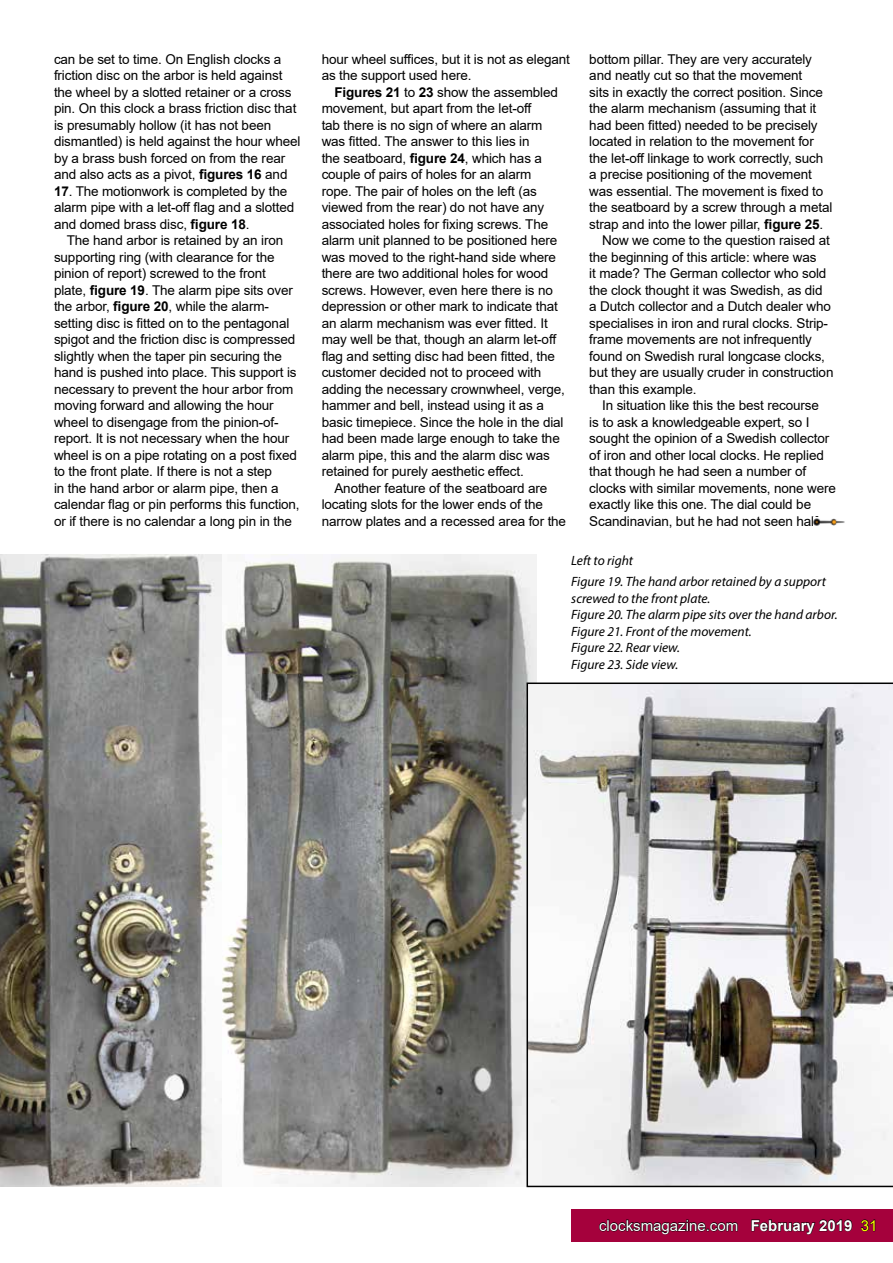
<style>
.page{position:relative;width:893px;height:1263px;background:#fff}
.page>*{position:absolute;margin:0;border:0;box-sizing:border-box;transform-origin:0 0}
.t1{font:15px "Arial";color:#fff}
.t2{font:13.5px/16.5px "Arial";letter-spacing:-.01em;color:#000}
.t3{font:italic 13.5px/16.5px "Myriad Pro";color:#000}
.s1{font-weight:700}
.s2{color:#ff0}
</style>
<div class="page">
<div style="left:571px;top:1209px;width:322px;height:32px;background:#a5013c"></div>
<svg style="left:599px;top:1219px;width:139px;height:16px"></svg>
<svg style="left:751px;top:1219px;width:101px;height:16px"></svg>
<svg style="left:861px;top:1219px;width:14px;height:13px"></svg>
<img style="left:0;top:555px;width:536px;height:631px">
<svg style="left:526px;top:682px;width:367px;height:505px"></svg>
<img style="left:813px;top:518px;width:32px;height:8px">
<p class="t2" style="left:54px;top:51px;width:248px">can be set to time. On English clocks a friction disc on the arbor is held against the wheel by a slotted retainer or a cross pin. On this clock a brass friction disc that is presumably hollow (it has not been dismantled) is held against the hour wheel by a brass bush forced on from the rear and also acts as a pivot, <span class="s1">figures 16</span> and</p>
<p class="t2" style="left:54px;top:183px;width:242px"><span class="s1">17</span>. The motionwork is completed by the alarm pipe with a let-off flag and a slotted and domed brass disc, <span class="s1">figure 18</span>.</p>
<p class="t2" style="left:54px;top:232px;width:247px;text-indent:13px">The hand arbor is retained by an iron supporting ring (with clearance for the pinion of report) screwed to the front plate, <span class="s1">figure 19</span>. The alarm pipe sits over the arbor, <span class="s1">figure 20</span>, while the alarm&shy;setting disc is fitted on to the pentagonal spigot and the friction disc is compressed slightly when the taper pin securing the hand is pushed into place. This support is necessary to prevent the hour arbor from moving forward and allowing the hour wheel to disengage from the pinion-of&shy;report. It is not necessary when the hour wheel is on a pipe rotating on a post fixed to the front plate. If there is not a step<br>in the hand arbor or alarm pipe, then a calendar flag or pin performs this function, or if there is no calendar a long pin in the</p>
<p class="t2" style="left:322px;top:51px;width:250px">hour wheel suffices, but it is not as elegant as the support used here.</p>
<p class="t2" style="left:322px;top:84px;width:245px;text-indent:13px"><span class="s1">Figures 21</span> to <span class="s1">23</span> show the assembled movement, but apart from the let-off<br>tab there is no sign of where an alarm was fitted. The answer to this lies in<br>the seatboard, <span class="s1">figure 24</span>, which has a couple of pairs of holes for an alarm rope. The pair of holes on the left (as viewed from the rear) do not have any associated holes for fixing screws. The alarm unit planned to be positioned here was moved to the right-hand side where there are two additional holes for wood screws. However, even here there is no depression or other mark to indicate that an alarm mechanism was ever fitted. It may well be that, though an alarm let-off flag and setting disc had been fitted, the customer decided not to proceed with adding the necessary crownwheel, verge, hammer and bell, instead using it as a basic timepiece. Since the hole in the dial had been made large enough to take the alarm pipe, this and the alarm disc was retained for purely aesthetic effect.</p>
<p class="t2" style="left:322px;top:480px;width:246px;text-indent:13px">Another feature of the seatboard are locating slots for the lower ends of the narrow plates and a recessed area for the</p>
<p class="t2" style="left:589px;top:51px;width:224px">bottom pillar. They are very accurately</p>
<p class="t2" style="left:589px;top:67px;width:215px">and neatly cut so that the movement</p>
<p class="t2" style="left:589px;top:84px;width:235px">sits in exactly the correct position. Since</p>
<p class="t2" style="left:589px;top:100px;width:228px">the alarm mechanism (assuming that it</p>
<p class="t2" style="left:589px;top:117px;width:230px">had been fitted) needed to be precisely</p>
<p class="t2" style="left:589px;top:133px;width:226px">located in relation to the movement for</p>
<p class="t2" style="left:589px;top:150px;width:236px">the let-off linkage to work correctly, such</p>
<p class="t2" style="left:589px;top:166px;width:224px">a precise positioning of the movement</p>
<p class="t2" style="left:589px;top:183px;width:236px">was essential. The movement is fixed to</p>
<p class="t2" style="left:589px;top:199px;width:245px">the seatboard by a screw through a metal</p>
<p class="t2" style="left:589px;top:216px;width:235px">strap and into the lower pillar, <span class="s1">figure 25</span>.</p>
<p class="t2" style="left:602px;top:232px;width:229px">Now we come to the question raised at</p>
<p class="t2" style="left:589px;top:249px;width:229px">the beginning of this article: where was</p>
<p class="t2" style="left:589px;top:265px;width:239px">it made? The German collector who sold</p>
<p class="t2" style="left:589px;top:282px;width:235px">the clock thought it was Swedish, as did</p>
<p class="t2" style="left:589px;top:298px;width:243px">a Dutch collector and a Dutch dealer who</p>
<p class="t2" style="left:589px;top:315px;width:240px">specialises in iron and rural clocks. Strip-</p>
<p class="t2" style="left:589px;top:331px;width:224px">frame movements are not infrequently</p>
<p class="t2" style="left:589px;top:348px;width:237px">found on Swedish rural longcase clocks,</p>
<p class="t2" style="left:589px;top:364px;width:246px">but they are usually cruder in construction</p>
<p class="t2" style="left:589px;top:381px;width:109px">than this example.</p>
<p class="t2" style="left:602px;top:397px;width:218px">In situation like this the best recourse</p>
<p class="t2" style="left:589px;top:414px;width:222px">is to ask a knowledgeable expert, so I</p>
<p class="t2" style="left:589px;top:430px;width:241px">sought the opinion of a Swedish collector</p>
<p class="t2" style="left:589px;top:447px;width:236px">of iron and other local clocks. He replied</p>
<p class="t2" style="left:589px;top:463px;width:218px">that though he had seen a number of</p>
<p class="t2" style="left:589px;top:480px;width:248px">clocks with similar movements, none were</p>
<p class="t2" style="left:589px;top:496px;width:223px">exactly like this one. The dial could be</p>
<p class="t2" style="left:589px;top:513px;width:234px">Scandinavian, but he had not seen half-</p>
<p class="t3" style="left:571px;top:550px;width:256px;line-height:21px">Left to right<br>Figure 19. The hand arbor retained by a support</p>
<p class="t3" style="left:571px;top:590px;width:268px">screwed to the front plate.<br>Figure 20. The alarm pipe sits over the hand arbor.<br>Figure 21. Front of the movement.<br>Figure 22. Rear view.<br>Figure 23. Side view.</p>
<p class="t1" style="left:599px;top:1215px;width:280px">clocksmagazine.com <span class="s1">February 2019</span> <span class="s2">31</span></p>
</div>
